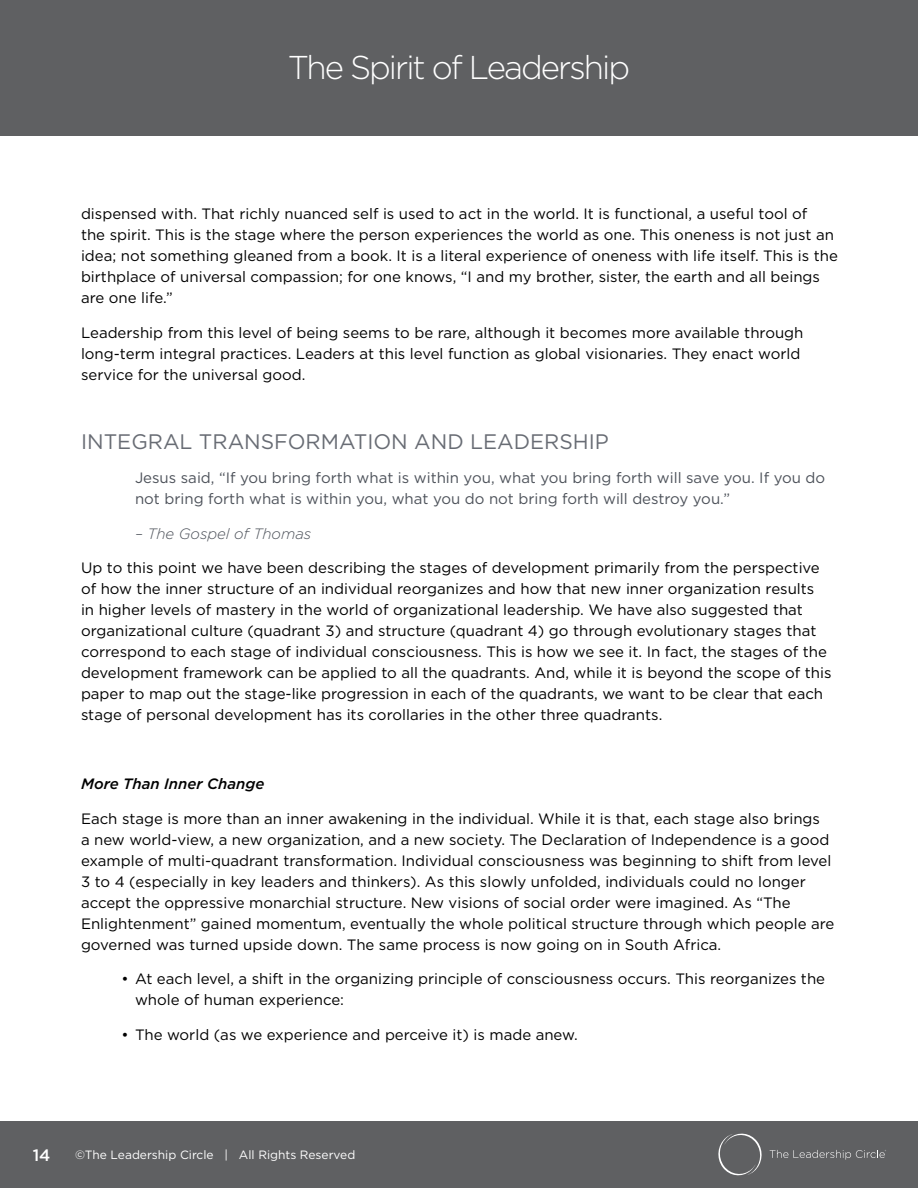
<style>
.page{position:relative;width:918px;height:1188px;background:#fff}
.page>*{position:absolute;margin:0;border:0;box-sizing:border-box;transform-origin:0 0}
.t1{font:300 33px "Gotham";letter-spacing:-.06em;color:#fff}
.t2{font:21px "Gotham";color:#686c74}
.t3{font:500 16.5px "Gotham";color:#fff}
.t4{font:15px/21px "Gotham";color:#000}
.t5{font:15px/21px "Gotham";color:#4d525a}
.t6{font:italic 500 15px "Gotham";color:#000}
.t7{font:italic 300 15px "Gotham";color:#4d525a}
.t8{font:12px "Gotham";color:#fff}
</style>
<div class="page">
<div style="left:0;top:0;width:918px;height:136px;background:#5f6062"></div>
<div style="left:0;top:1121px;width:918px;height:67px;background:#5f6062"></div>
<svg style="left:718px;top:1133px;width:44px;height:43px"></svg>
<svg style="left:770px;top:1150px;width:116px;height:10px"></svg>
<h1 class="t1" style="left:288px;top:47px;width:344px">The Spirit of Leadership</h1>
<p class="t4" style="left:81px;top:203px;width:758px">dispensed with. That richly nuanced self is used to act in the world. It is functional, a useful tool of<br>the spirit. This is the stage where the person experiences the world as one. This oneness is not just an idea; not something gleaned from a book. It is a literal experience of oneness with life itself. This is the birthplace of universal compassion; for one knows, “I and my brother, sister, the earth and all beings are one life.”</p>
<p class="t4" style="left:81px;top:322px;width:724px">Leadership from this level of being seems to be rare, although it becomes more available through long-term integral practices. Leaders at this level function as global visionaries. They enact world service for the universal good.</p>
<h2 class="t2" style="left:81px;top:428px;width:529px">INTEGRAL TRANSFORMATION AND LEADERSHIP</h2>
<p class="t5" style="left:135px;top:467px;width:692px">Jesus said, “If you bring forth what is within you, what you bring forth will save you. If you do not bring forth what is within you, what you do not bring forth will destroy you.”</p>
<p class="t7" style="left:135px;top:524px;width:178px">– The Gospel of Thomas</p>
<p class="t4" style="left:81px;top:557px;width:752px">Up to this point we have been describing the stages of development primarily from the perspective of how the inner structure of an individual reorganizes and how that new inner organization results<br>in higher levels of mastery in the world of organizational leadership. We have also suggested that organizational culture (quadrant 3) and structure (quadrant 4) go through evolutionary stages that correspond to each stage of individual consciousness. This is how we see it. In fact, the stages of the development framework can be applied to all the quadrants. And, while it is beyond the scope of this paper to map out the stage-like progression in each of the quadrants, we want to be clear that each stage of personal development has its corollaries in the other three quadrants.</p>
<p class="t6" style="left:81px;top:774px;width:185px">More Than Inner Change</p>
<p class="t4" style="left:81px;top:808px;width:755px">Each stage is more than an inner awakening in the individual. While it is that, each stage also brings<br>a new world-view, a new organization, and a new society. The Declaration of Independence is a good example of multi-quadrant transformation. Individual consciousness was beginning to shift from level 3 to 4 (especially in key leaders and thinkers). As this slowly unfolded, individuals could no longer accept the oppressive monarchial structure. New visions of social order were imagined. As “The Enlightenment” gained momentum, eventually the whole political structure through which people are governed was turned upside down. The same process is now going on in South Africa.</p>
<p class="t4" style="left:135px;top:968px;width:692px;text-indent:-14px">• At each level, a shift in the organizing principle of consciousness occurs. This reorganizes the whole of human experience:</p>
<p class="t4" style="left:122px;top:1024px;width:458px">• The world (as we experience and perceive it) is made anew.</p>
<p class="t3" style="left:33px;top:1144px;width:19px">14</p>
<p class="t8" style="left:75px;top:1147px;width:282px">©The Leadership Circle | All Rights Reserved</p>
</div>
